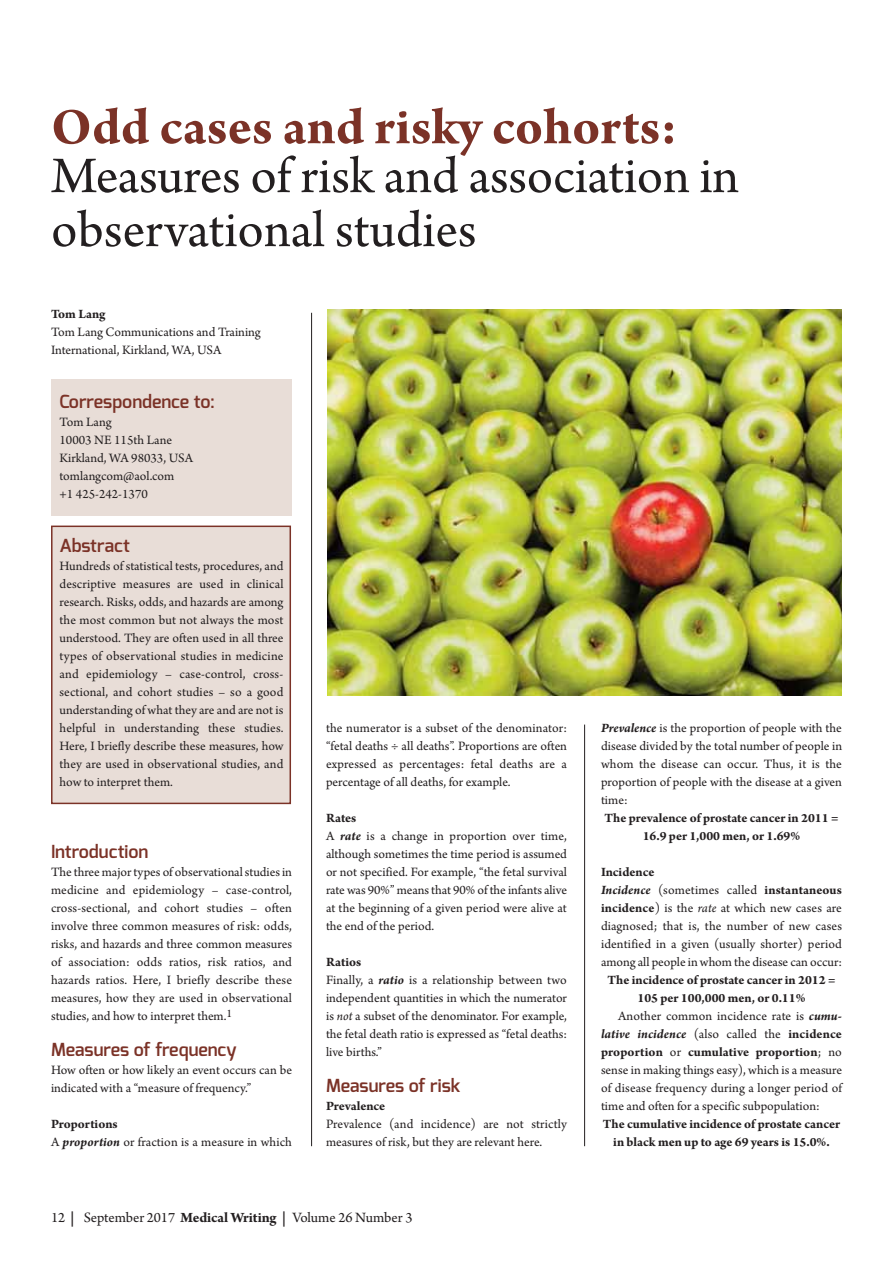
<style>
.page{position:relative;width:893px;height:1263px;background:#fff}
.page>*{position:absolute;margin:0;border:0;box-sizing:border-box;transform-origin:0 0}
.t1{font:54px/54px "Arno Pro";letter-spacing:-.005em;color:#231f20}
.t2{font:700 54px "Arno Pro";letter-spacing:.005em;color:#7b3227}
.t3{font:600 18px "Exo";color:#7b3227}
.t4{font:15px "Arno Pro";letter-spacing:-.005em;color:#231f20}
.t5{font:13.5px/18px "Arno Pro";color:#231f20}
.t6{font:700 13.5px/18px "Arno Pro";color:#231f20;text-align:center}
.t7{font:italic 700 13.5px "Arno Pro";letter-spacing:.005em;color:#231f20}
.s1{font-weight:700}
.s2{font-weight:700;font-style:italic}
.s3{font-style:italic}
.s4{font-weight:400;font-style:normal}
.s5{font-style:normal}
.s6{font-weight:400}
</style>
<div class="page">
<div style="left:53px;top:527px;width:237px;height:276px;background:#e8ddd7"></div>
<div style="left:51px;top:526px;width:240px;height:278px;border:2px solid #7b3227"></div>
<div style="left:51px;top:380px;width:240px;height:136px;background:#e8ddd7"></div>
<hr style="left:584px;top:724px;width:1px;height:422px;background:#231f20">
<hr style="left:311px;top:313px;width:1px;height:833px;background:#231f20">
<img style="left:327px;top:309px;width:515px;height:386px">
<h1 class="t2" style="left:51px;top:107px;width:628px">Odd cases and risky cohorts:</h1>
<h1 class="t1" style="left:51px;top:154px;width:690px">Measures of risk and association in observational studies</h1>
<p class="t6" style="left:51px;top:306px;width:56px">Tom Lang</p>
<p class="t5" style="left:51px;top:324px;width:211px">Tom Lang Communications and Training<br>International, Kirkland, WA, USA</p>
<h2 class="t3" style="left:60px;top:394px;width:157px">Correspondence to:</h2>
<p class="t5" style="left:60px;top:414px;width:135px">Tom Lang<br>10003 NE 115th Lane<br>Kirkland, WA 98033, USA tomlangcom@aol.com<br>+1 425-242-1370</p>
<h2 class="t3" style="left:60px;top:538px;width:72px">Abstract</h2>
<p class="t5" style="left:60px;top:558px;width:226px;text-align:justify">Hundreds of statistical tests, procedures, and descriptive measures are used in clinical research. Risks, odds, and hazards are among the most common but not always the most understood. They are often used in all three types of observational studies in medicine and epidemiology – case-control, cross&shy;sectional, and cohort studies – so a good understanding of what they are and are not is helpful in understanding these studies.<br>Here, I briefly describe these measures, how they are used in observational studies, and how to interpret them.</p>
<h2 class="t3" style="left:51px;top:844px;width:99px">Introduction</h2>
<p class="t5" style="left:51px;top:864px;width:243px;text-align:justify">The three major types of observational studies in medicine and epidemiology – case-control, cross-sectional, and cohort studies – often involve three common measures of risk: odds, risks, and hazards and three common measures of association: odds ratios, risk ratios, and hazards ratios. Here, I briefly describe these measures, how they are used in observational studies, and how to interpret them.<sup>1</sup></p>
<h2 class="t3" style="left:51px;top:1042px;width:187px">Measures of frequency</h2>
<p class="t5" style="left:51px;top:1062px;width:243px">How often or how likely an event occurs can be indicated with a “measure of frequency.”</p>
<p class="t5" style="left:51px;top:1116px;width:242px"><span class="s1">Proportions<br></span>A <span class="s2">proportion</span> or fraction is a measure in which</p>
<p class="t5" style="left:326px;top:720px;width:243px;text-align:justify">the numerator is a subset of the denominator: “fetal deaths ÷ all deaths”. Proportions are often expressed as percentages: fetal deaths are a percentage of all deaths, for example.</p>
<p class="t5" style="left:326px;top:810px;width:242px"><span class="s1">Rates<br></span>A <span class="s2">rate</span> is a change in proportion over time, although sometimes the time period is assumed or not specified. For example, “the fetal survival rate was 90%” means that 90% of the infants alive at the beginning of a given period were alive at the end of the period.</p>
<p class="t5" style="left:326px;top:954px;width:243px"><span class="s1">Ratios<br></span>Finally, a <span class="s2">ratio</span> is a relationship between two independent quantities in which the numerator is <span class="s3">not</span> a subset of the denominator. For example, the fetal death ratio is expressed as “fetal deaths: live births.”</p>
<h2 class="t3" style="left:326px;top:1078px;width:136px">Measures of risk</h2>
<p class="t6" style="left:326px;top:1098px;width:61px">Prevalence</p>
<p class="t5" style="left:326px;top:1116px;width:242px">Prevalence (and incidence) are not strictly measures of risk, but they are relevant here.</p>
<p class="t4" style="left:51px;top:1212px;width:363px">12 <span class="s1">|</span> September 2017 <span class="s1">Medical Writing |</span> Volume 26 Number 3</p>
<p class="t5" style="left:601px;top:720px;width:243px;text-align:justify"><span class="s2">Prevalence</span> is the proportion of people with the disease divided by the total number of people in whom the disease can occur. Thus, it is the proportion of people with the disease at a given time:</p>
<p class="t6" style="left:605px;top:810px;width:235px">The prevalence of prostate cancer in 2011 =<br>16.9 per 1,000 men, or 1.69%</p>
<p class="t5" style="left:601px;top:864px;width:243px"><span class="s1">Incidence<br></span><span class="s2">Incidence</span> (sometimes called <span class="s1">instantaneous incidence</span>) is the <span class="s3">rate</span> at which new cases are diagnosed; that is, the number of new cases identified in a given (usually shorter) period among all people in whom the disease can occur:</p>
<p class="t6" style="left:608px;top:972px;width:229px">The incidence of prostate cancer in 2012 =</p>
<p class="t6" style="left:637px;top:990px;width:169px">105 per 100,000 men, or 0.11%</p>
<p class="t5" style="left:618px;top:1008px;width:225px">Another common incidence rate is <span class="s2">cumu -</span></p>
<p class="t7" style="left:601px;top:1029px;width:242px">lative incidence <span class="s4">(also called the</span> <span class="s5">incidence</span></p>
<p class="t6" style="left:601px;top:1044px;width:242px">proportion <span class="s6">or</span> cumulative proportion<span class="s6">; no</span></p>
<p class="t5" style="left:601px;top:1062px;width:243px">sense in making things easy), which is a measure</p>
<p class="t5" style="left:601px;top:1080px;width:243px">of disease frequency during a longer period of</p>
<p class="t5" style="left:601px;top:1098px;width:220px">time and often for a specific subpopulation:</p>
<p class="t6" style="left:603px;top:1116px;width:239px">The cumulative incidence of prostate cancer in black men up to age 69 years is 15.0%.</p>
</div>
